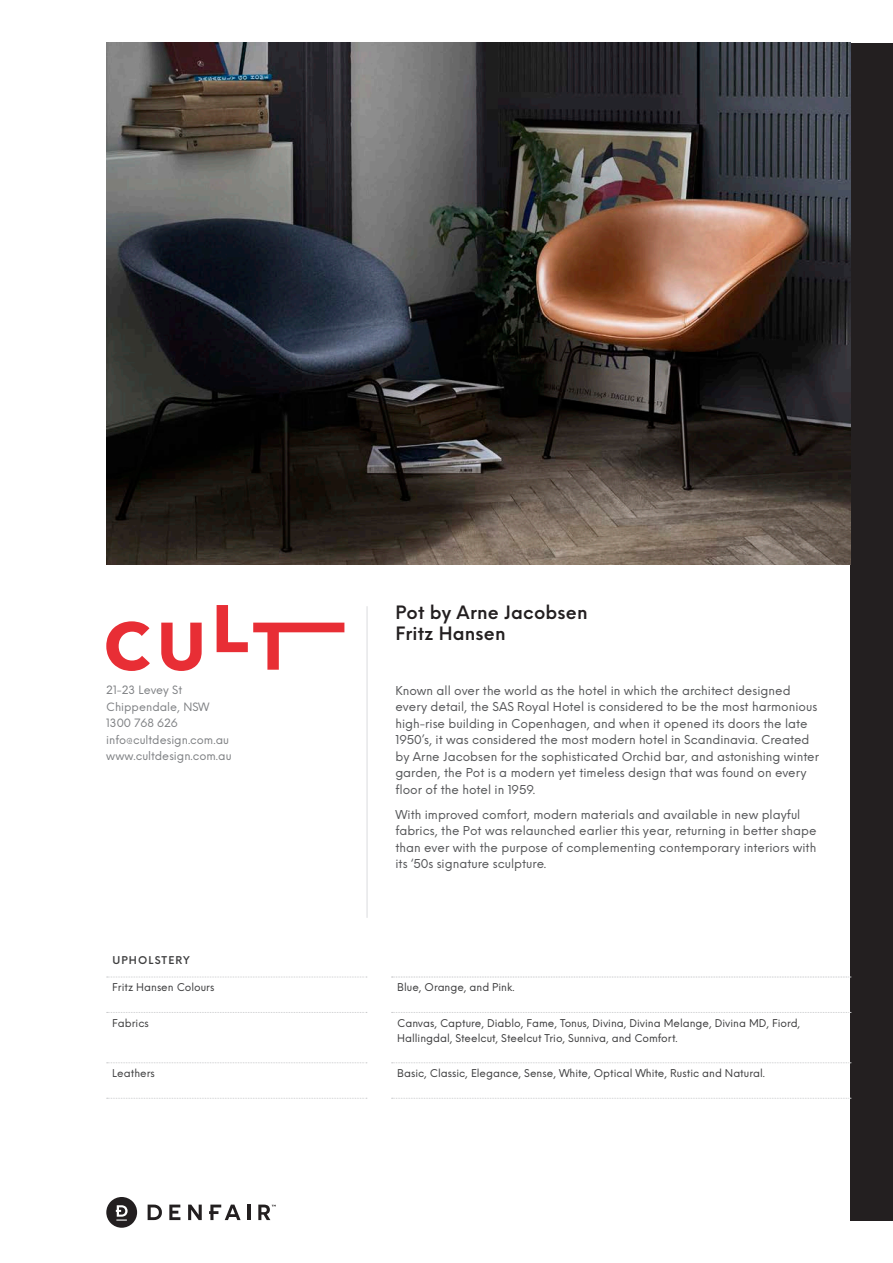
<style>
.page{position:relative;width:893px;height:1263px;background:#fff}
.page>*{position:absolute;margin:0;border:0;box-sizing:border-box;transform-origin:0 0}
.t1{font:600 18px/21.6px "Neue Einstellung";letter-spacing:.01em;color:#231f20}
.Paragraph_Style_1{font:12px/16.5px "Neue Einstellung";color:#57585a}
.t2{font:11.25px/16.5px "Neue Einstellung";color:#808285}
.t3{font:10.5px/15px "Neue Einstellung";color:#3e3e3f}
.t4{font:600 10.5px "Neue Einstellung";letter-spacing:.11em;color:#3e3e3f}
</style>
<div class="page">
<div style="left:850px;top:43px;width:43px;height:1177px;background:#231f20"></div>
<svg style="left:148px;top:1204px;width:14px;height:16px"></svg>
<svg style="left:169px;top:1204px;width:11px;height:16px"></svg>
<svg style="left:188px;top:1204px;width:14px;height:16px"></svg>
<svg style="left:209px;top:1204px;width:32px;height:16px"></svg>
<hr style="left:247px;top:1204px;width:3px;height:16px;background:#231f20">
<svg style="left:106px;top:1197px;width:31px;height:31px"></svg>
<svg style="left:258px;top:1204px;width:18px;height:16px"></svg>
<svg style="left:106px;top:621px;width:44px;height:50px"></svg>
<svg style="left:161px;top:623px;width:41px;height:48px"></svg>
<svg style="left:217px;top:605px;width:127px;height:65px"></svg>
<img style="left:106px;top:43px;width:744px;height:521px">
<svg style="left:107px;top:977px;width:260px;height:1px"></svg>
<svg style="left:107px;top:1012px;width:260px;height:1px"></svg>
<svg style="left:107px;top:1062px;width:260px;height:1px"></svg>
<svg style="left:107px;top:1098px;width:260px;height:1px"></svg>
<svg style="left:392px;top:977px;width:459px;height:1px"></svg>
<svg style="left:392px;top:1012px;width:459px;height:1px"></svg>
<svg style="left:392px;top:1062px;width:459px;height:1px"></svg>
<svg style="left:392px;top:1098px;width:459px;height:1px"></svg>
<hr style="left:366px;top:606px;width:2px;height:312px;background:#e6e7e9">
<p class="t2" style="left:106px;top:682px;width:105px">21-23 Levey St<br>Chippendale, NSW</p>
<p class="t2" style="left:106px;top:715px;width:73px">1300 768 626</p>
<p class="t2" style="left:106px;top:731px;width:124px">info@cultdesign.com.au</p>
<p class="t2" style="left:106px;top:748px;width:127px">www.cultdesign.com.au</p>
<p class="t1" style="left:395px;top:601px;width:194px">Pot by Arne Jacobsen<br>Fritz Hansen</p>
<p class="Paragraph_Style_1" style="left:395px;top:682px;width:425px">Known all over the world as the hotel in which the architect designed every detail, the SAS Royal Hotel is considered to be the most harmonious high-rise building in Copenhagen, and when it opened its doors the late 1950’s, it was considered the most modern hotel in Scandinavia. Created by Arne Jacobsen for the sophisticated Orchid bar, and astonishing winter garden, the Pot is a modern yet timeless design that was found on every floor of the hotel in 1959.</p>
<p class="Paragraph_Style_1" style="left:395px;top:806px;width:423px">With improved comfort, modern materials and available in new playful fabrics, the Pot was relaunched earlier this year, returning in better shape than ever with the purpose of complementing contemporary interiors with its ‘50s signature sculpture.</p>
<p class="t4" style="left:112px;top:952px;width:79px">UPHOLSTERY</p>
<p class="t3" style="left:112px;top:980px;width:104px">Fritz Hansen Colours</p>
<p class="t3" style="left:397px;top:980px;width:119px">Blue, Orange, and Pink.</p>
<p class="t3" style="left:112px;top:1015px;width:38px">Fabrics</p>
<p class="t3" style="left:397px;top:1015px;width:405px">Canvas, Capture, Diablo, Fame, Tonus, Divina, Divina Melange, Divina MD, Fiord,<br>Hallingdal, Steelcut, Steelcut Trio, Sunniva, and Comfort.</p>
<p class="t3" style="left:112px;top:1066px;width:44px">Leathers</p>
<p class="t3" style="left:397px;top:1066px;width:369px">Basic, Classic, Elegance, Sense, White, Optical White, Rustic and Natural.</p>
</div>
